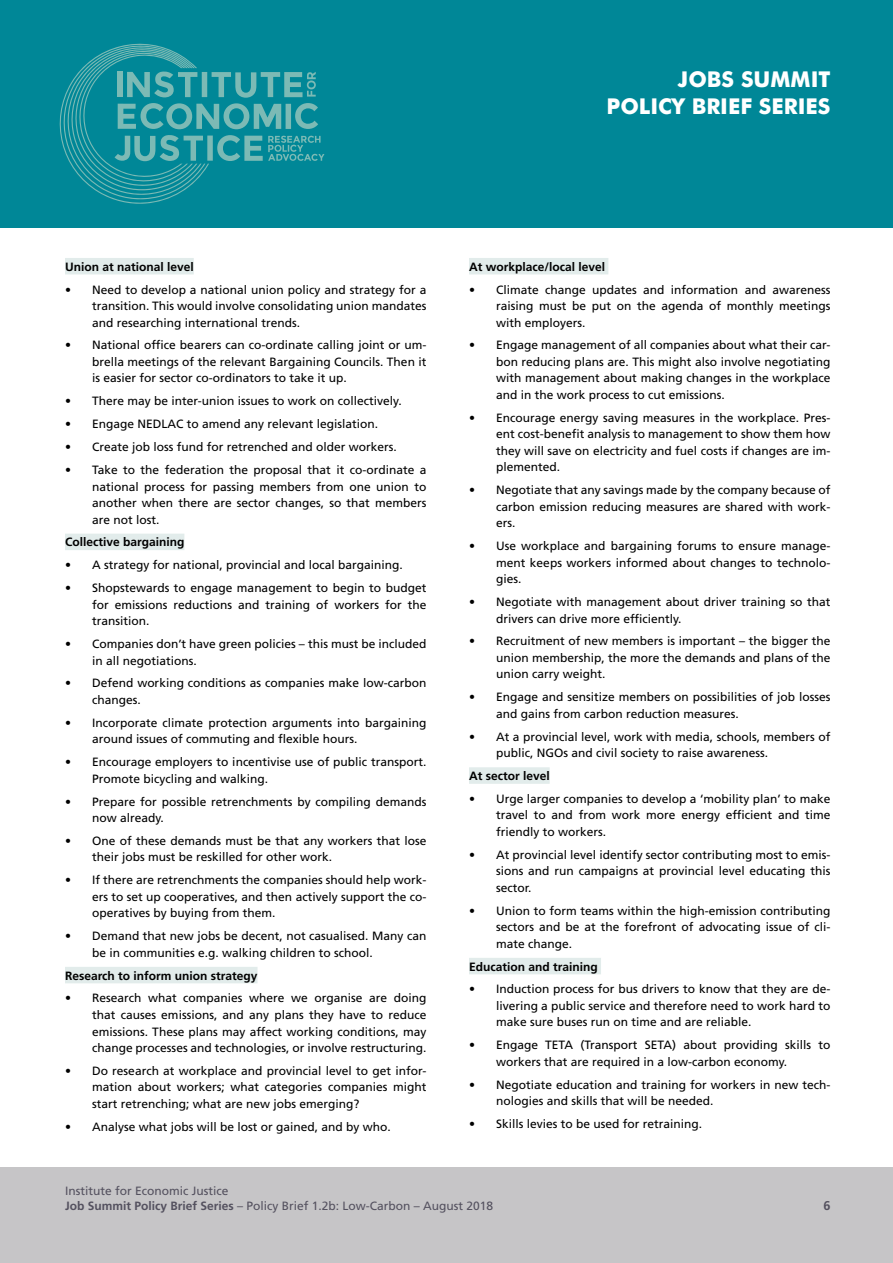
<style>
.page{position:relative;width:893px;height:1263px;background:#fff}
.page>*{position:absolute;margin:0;border:0;box-sizing:border-box;transform-origin:0 0}
.t1{font:700 21.75px/26.5px "Futura";color:#fff;text-align:right}
.t2{font:700 12.75px "Frutiger LT Std";color:#54515f}
.t3{font:12px/16.5px "Frutiger LT Std";color:#000;text-align:justify}
._03_body{font:700 12px "Frutiger LT Std";color:#000}
._03_body-2{font:12px "Frutiger LT Std";color:#54515f}
.s1{font-weight:700}
</style>
<div class="page">
<div style="left:0;top:0;width:893px;height:228px;background:#008797"></div>
<svg style="left:59px;top:43px;width:265px;height:161px"></svg>
<div style="left:0;top:1167px;width:893px;height:96px;background:#c6c5c7"></div>
<div style="left:65px;top:258px;width:129px;height:16px;background:#e2eceb"></div>
<div style="left:65px;top:534px;width:119px;height:16px;background:#e2eceb"></div>
<div style="left:65px;top:967px;width:193px;height:16px;background:#e2eceb"></div>
<div style="left:469px;top:258px;width:139px;height:16px;background:#e2eceb"></div>
<div style="left:469px;top:767px;width:81px;height:17px;background:#e2eceb"></div>
<div style="left:469px;top:958px;width:132px;height:16px;background:#e2eceb"></div>
<h1 class="t1" style="left:607px;top:64px;width:225px">JOBS SUMMIT<br>POLICY BRIEF SERIES</h1>
<p class="_03_body" style="left:65px;top:259px;width:130px">Union at national level</p>
<p class="t3" style="left:92px;top:281px;width:336px;text-indent:-27px">• Need to develop a national union policy and strategy for a transition. This would involve consolidating union mandates and researching international trends.</p>
<p class="t3" style="left:92px;top:337px;width:336px;text-indent:-27px">• National office bearers can co-ordinate calling joint or um&shy;brella meetings of the relevant Bargaining Councils. Then it is easier for sector co-ordinators to take it up.</p>
<p class="t3" style="left:65px;top:393px;width:338px">• There may be inter-union issues to work on collectively.</p>
<p class="t3" style="left:65px;top:416px;width:315px">• Engage NEDLAC to amend any relevant legislation.</p>
<p class="t3" style="left:65px;top:439px;width:333px">• Create job loss fund for retrenched and older workers.</p>
<p class="t3" style="left:92px;top:462px;width:336px;text-indent:-27px">• Take to the federation the proposal that it co-ordinate a national process for passing members from one union to another when there are sector changes, so that members are not lost.</p>
<p class="_03_body" style="left:65px;top:535px;width:121px">Collective bargaining</p>
<p class="t3" style="left:65px;top:557px;width:339px">• A strategy for national, provincial and local bargaining.</p>
<p class="t3" style="left:92px;top:580px;width:336px;text-indent:-27px">• Shopstewards to engage management to begin to budget for emissions reductions and training of workers for the transition.</p>
<p class="t3" style="left:92px;top:636px;width:336px;text-indent:-27px">• Companies don’t have green policies – this must be included in all negotiations.</p>
<p class="t3" style="left:92px;top:675px;width:336px;text-indent:-27px">• Defend working conditions as companies make low-carbon changes.</p>
<p class="t3" style="left:92px;top:714px;width:336px;text-indent:-27px">• Incorporate climate protection arguments into bargaining around issues of commuting and flexible hours.</p>
<p class="t3" style="left:92px;top:754px;width:336px;text-indent:-27px">• Encourage employers to incentivise use of public transport.<br>Promote bicycling and walking.</p>
<p class="t3" style="left:92px;top:793px;width:336px;text-indent:-27px">• Prepare for possible retrenchments by compiling demands now already.</p>
<p class="t3" style="left:92px;top:832px;width:336px;text-indent:-27px">• One of these demands must be that any workers that lose their jobs must be reskilled for other work.</p>
<p class="t3" style="left:92px;top:872px;width:336px;text-indent:-27px">• If there are retrenchments the companies should help work&shy;ers to set up cooperatives, and then actively support the co&shy;operatives by buying from them.</p>
<p class="t3" style="left:92px;top:928px;width:336px;text-indent:-27px">• Demand that new jobs be decent, not casualised. Many can be in communities e.g. walking children to school.</p>
<p class="_03_body" style="left:65px;top:968px;width:194px">Research to inform union strategy</p>
<p class="t3" style="left:92px;top:990px;width:336px;text-indent:-27px">• Research what companies where we organise are doing that causes emissions, and any plans they have to reduce emissions. These plans may affect working conditions, may change processes and technologies, or involve restructuring.</p>
<p class="t3" style="left:92px;top:1062px;width:336px;text-indent:-27px">• Do research at workplace and provincial level to get infor&shy;mation about workers; what categories companies might start retrenching; what are new jobs emerging?</p>
<p class="t3" style="left:65px;top:1118px;width:327px">• Analyse what jobs will be lost or gained, and by who.</p>
<p class="_03_body" style="left:469px;top:259px;width:138px">At workplace/local level</p>
<p class="t3" style="left:496px;top:281px;width:336px;text-indent:-27px">• Climate change updates and information and awareness raising must be put on the agenda of monthly meetings with employers.</p>
<p class="t3" style="left:496px;top:337px;width:336px;text-indent:-27px">• Engage management of all companies about what their car&shy;bon reducing plans are. This might also involve negotiating with management about making changes in the workplace and in the work process to cut emissions.</p>
<p class="t3" style="left:496px;top:409px;width:336px;text-indent:-27px">• Encourage energy saving measures in the workplace. Pres&shy;ent cost-benefit analysis to management to show them how they will save on electricity and fuel costs if changes are im&shy;plemented.</p>
<p class="t3" style="left:496px;top:482px;width:336px;text-indent:-27px">• Negotiate that any savings made by the company because of carbon emission reducing measures are shared with work&shy;ers.</p>
<p class="t3" style="left:496px;top:538px;width:336px;text-indent:-27px">• Use workplace and bargaining forums to ensure manage&shy;ment keeps workers informed about changes to technolo&shy;gies.</p>
<p class="t3" style="left:496px;top:594px;width:336px;text-indent:-27px">• Negotiate with management about driver training so that drivers can drive more efficiently.</p>
<p class="t3" style="left:496px;top:633px;width:336px;text-indent:-27px">• Recruitment of new members is important – the bigger the union membership, the more the demands and plans of the union carry weight.</p>
<p class="t3" style="left:496px;top:689px;width:336px;text-indent:-27px">• Engage and sensitize members on possibilities of job losses and gains from carbon reduction measures.</p>
<p class="t3" style="left:496px;top:728px;width:336px;text-indent:-27px">• At a provincial level, work with media, schools, members of public, NGOs and civil society to raise awareness.</p>
<p class="_03_body" style="left:469px;top:769px;width:82px">At sector level</p>
<p class="t3" style="left:496px;top:790px;width:336px;text-indent:-27px">• Urge larger companies to develop a ‘mobility plan’ to make travel to and from work more energy efficient and time friendly to workers.</p>
<p class="t3" style="left:496px;top:846px;width:336px;text-indent:-27px">• At provincial level identify sector contributing most to emis&shy;sions and run campaigns at provincial level educating this sector.</p>
<p class="t3" style="left:496px;top:902px;width:336px;text-indent:-27px">• Union to form teams within the high-emission contributing sectors and be at the forefront of advocating issue of cli&shy;mate change.</p>
<p class="_03_body" style="left:469px;top:959px;width:130px">Education and training</p>
<p class="t3" style="left:496px;top:981px;width:336px;text-indent:-27px">• Induction process for bus drivers to know that they are de&shy;livering a public service and therefore need to work hard to make sure buses run on time and are reliable.</p>
<p class="t3" style="left:496px;top:1037px;width:336px;text-indent:-27px">• Engage TETA (Transport SETA) about providing skills to workers that are required in a low-carbon economy.</p>
<p class="t3" style="left:496px;top:1076px;width:336px;text-indent:-27px">• Negotiate education and training for workers in new tech&shy;nologies and skills that will be needed.</p>
<p class="t3" style="left:469px;top:1116px;width:235px">• Skills levies to be used for retraining.</p>
<p class="_03_body-2" style="left:65px;top:1184px;width:165px">Institute for Economic Justice</p>
<p class="_03_body-2" style="left:65px;top:1199px;width:430px"><span class="s1">Job Summit Policy Brief Series</span> – Policy Brief 1.2b: Low-Carbon – August 2018</p>
<p class="t2" style="left:823px;top:1198px;width:9px">6</p>
</div>
